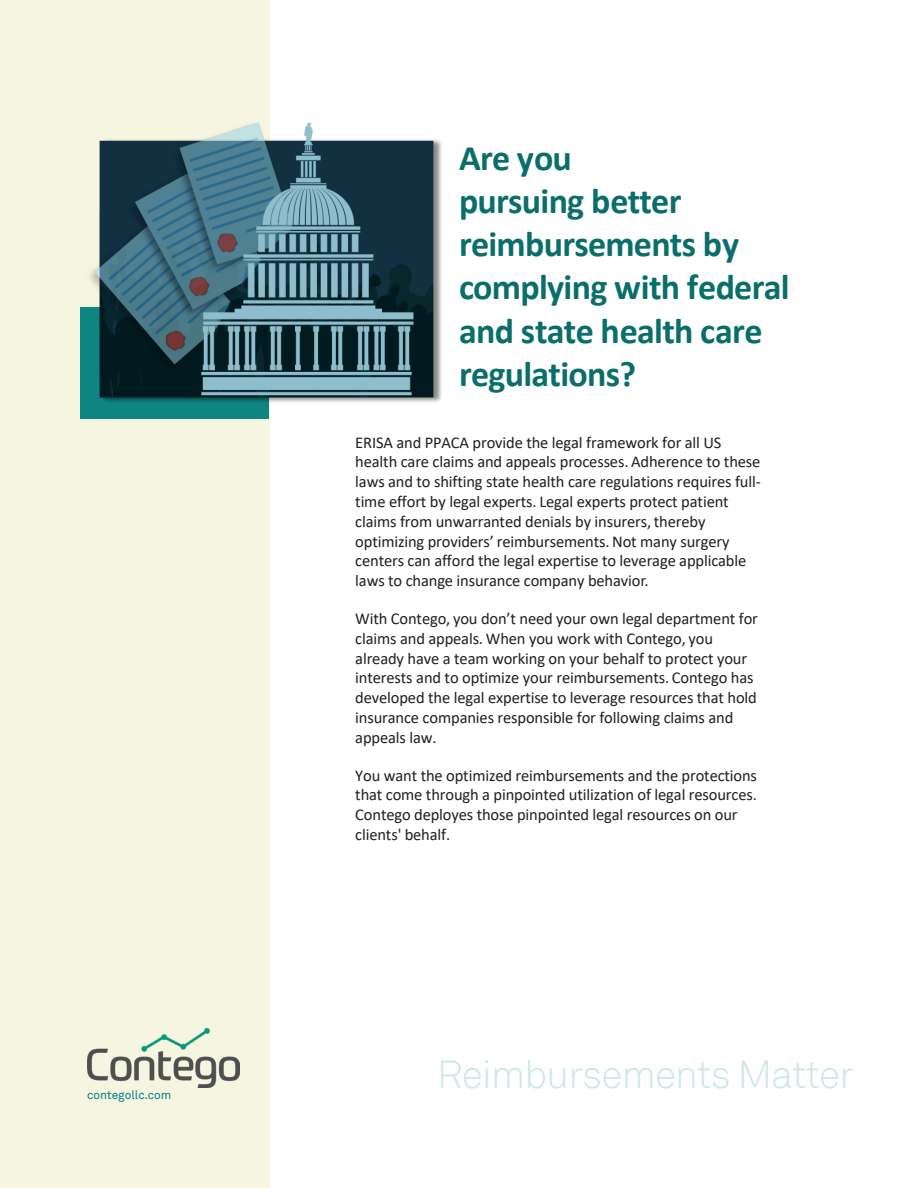
<style>
.page{position:relative;width:918px;height:1188px;background:#fff}
.page>*{position:absolute;margin:0;border:0;box-sizing:border-box;transform-origin:0 0}
.t1{font:300 39px "Akkurat";letter-spacing:-.02em;color:#cde7e7}
.t2{font:700 36px/43.2px "Calibri";letter-spacing:-.02em;color:#0a6e6a}
.t3{font:16.5px/19.8px "Calibri";letter-spacing:-.01em;color:#231f20}
.t4{font:12px "Akkurat";color:#068587}
</style>
<div class="page">
<div style="left:0;top:0;width:270px;height:1188px;background:#f6f5e0"></div>
<img style="left:87px;top:1028px;width:153px;height:59px">
<div style="left:81px;top:307px;width:188px;height:111px;background:#0d8681"></div>
<img style="left:90px;top:122px;width:352px;height:280px">
<p class="t4" style="left:87px;top:1088px;width:86px">contegollc.com</p>
<p class="t2" style="left:459px;top:136px;width:332px">Are you<br>pursuing better reimbursements by complying with federal and state health care regulations?</p>
<p class="t3" style="left:355px;top:432px;width:407px">ERISA and PPACA provide the legal framework for all US health care claims and appeals processes. Adherence to these laws and to shifting state health care regulations requires full&shy;time effort by legal experts. Legal experts protect patient claims from unwarranted denials by insurers, thereby optimizing providers’ reimbursements. Not many surgery centers can afford the legal expertise to leverage applicable laws to change insurance company behavior.</p>
<p class="t3" style="left:355px;top:608px;width:404px">With Contego, you don’t need your own legal department for claims and appeals. When you work with Contego, you already have a team working on your behalf to protect your interests and to optimize your reimbursements. Contego has developed the legal expertise to leverage resources that hold insurance companies responsible for following claims and appeals law.</p>
<p class="t3" style="left:355px;top:765px;width:403px">You want the optimized reimbursements and the protections that come through a pinpointed utilization of legal resources.<br>Contego deployes those pinpointed legal resources on our clients' behalf.</p>
<h1 class="t1" style="left:437px;top:1051px;width:418px">Reimbursements Matter</h1>
</div>
